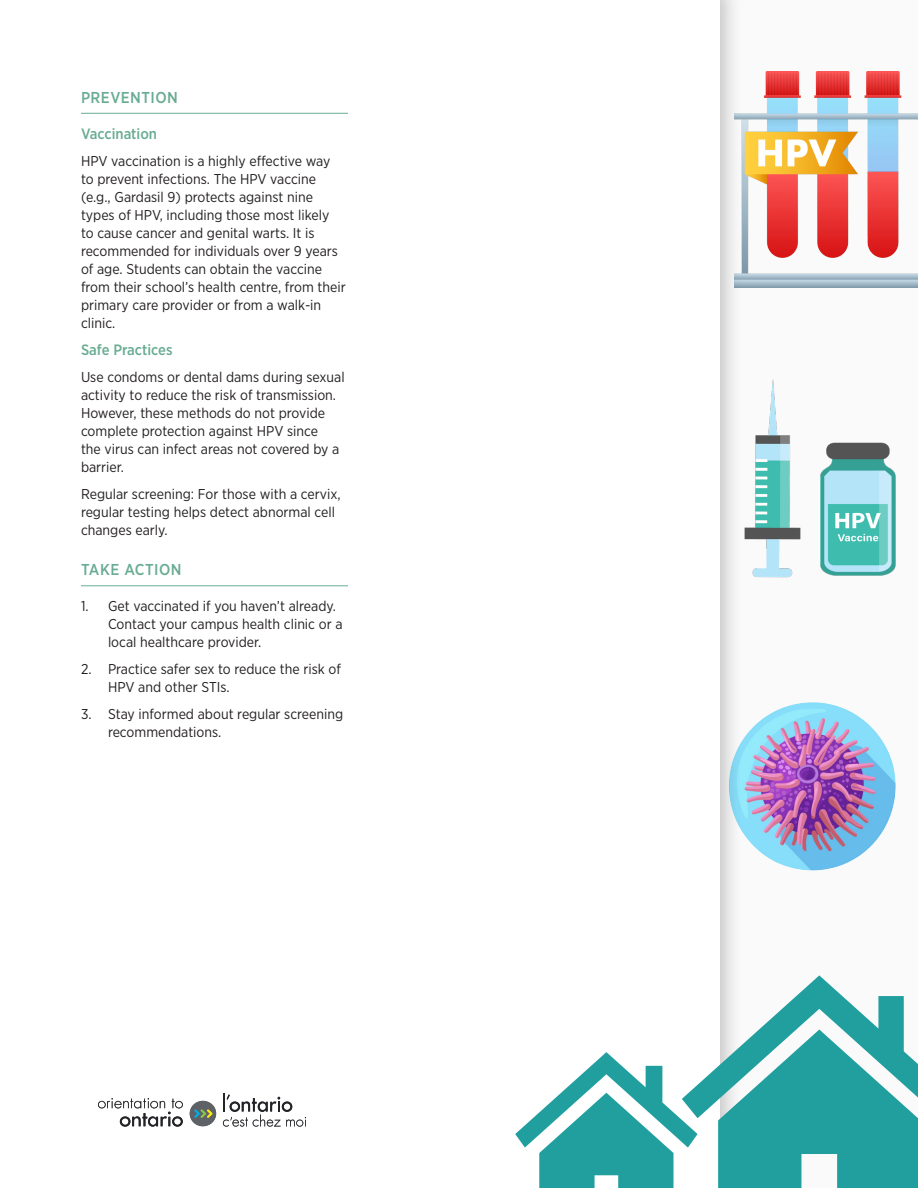
<style>
.page{position:relative;width:918px;height:1188px;background:#fff}
.page>*{position:absolute;margin:0;border:0;box-sizing:border-box;transform-origin:0 0}
.Subheading{font:500 15.75px "Gotham Narrow";letter-spacing:.03em;color:#69ac93}
.Body_-_P{font:500 15px "Gotham Narrow";color:#69ac93}
.Body_-_P-2{font:14.25px/18px "Gotham Narrow";color:#231f20}
</style>
<div class="page">
<svg style="left:743px;top:71px;width:175px;height:800px"></svg>
<div style="left:0;top:0;width:743px;height:1188px;background:#231f20;opacity:.25"></div>
<div style="left:0;top:0;width:720px;height:1188px;background:#fff"></div>
<hr style="left:81px;top:113px;width:267px;height:1px;background:#69ac93">
<hr style="left:81px;top:586px;width:267px;height:1px;background:#69ac93">
<svg style="left:515px;top:975px;width:403px;height:213px"></svg>
<svg style="left:98px;top:1098px;width:85px;height:29px"></svg>
<div style="left:190px;top:1101px;width:26px;height:25px;background:#5e6165;border-radius:50%"></div>
<svg style="left:194px;top:1109px;width:19px;height:9px"></svg>
<svg style="left:223px;top:1094px;width:83px;height:33px"></svg>
<p class="Subheading" style="left:81px;top:87px;width:99px">PREVENTION</p>
<p class="Body_-_P" style="left:81px;top:124px;width:78px">Vaccination</p>
<p class="Body_-_P-2" style="left:81px;top:151px;width:266px">HPV vaccination is a highly effective way to prevent infections. The HPV vaccine (e.g., Gardasil 9) protects against nine types of HPV, including those most likely<br>to cause cancer and genital warts. It is recommended for individuals over 9 years of age. Students can obtain the vaccine from their school’s health centre, from their primary care provider or from a walk-in clinic.</p>
<p class="Body_-_P" style="left:81px;top:340px;width:93px">Safe Practices</p>
<p class="Body_-_P-2" style="left:81px;top:367px;width:265px">Use condoms or dental dams during sexual activity to reduce the risk of transmission.<br>However, these methods do not provide complete protection against HPV since<br>the virus can infect areas not covered by a barrier.</p>
<p class="Body_-_P-2" style="left:81px;top:484px;width:261px">Regular screening: For those with a cervix, regular testing helps detect abnormal cell changes early.</p>
<p class="Subheading" style="left:81px;top:560px;width:102px">TAKE ACTION</p>
<p class="Body_-_P-2" style="left:108px;top:597px;width:236px;text-indent:-27px">1. Get vaccinated if you haven’t already.<br>Contact your campus health clinic or a local healthcare provider.</p>
<p class="Body_-_P-2" style="left:108px;top:660px;width:235px;text-indent:-27px">2. Practice safer sex to reduce the risk of<br>HPV and other STIs.</p>
<p class="Body_-_P-2" style="left:108px;top:705px;width:237px;text-indent:-27px">3. Stay informed about regular screening recommendations.</p>
</div>
